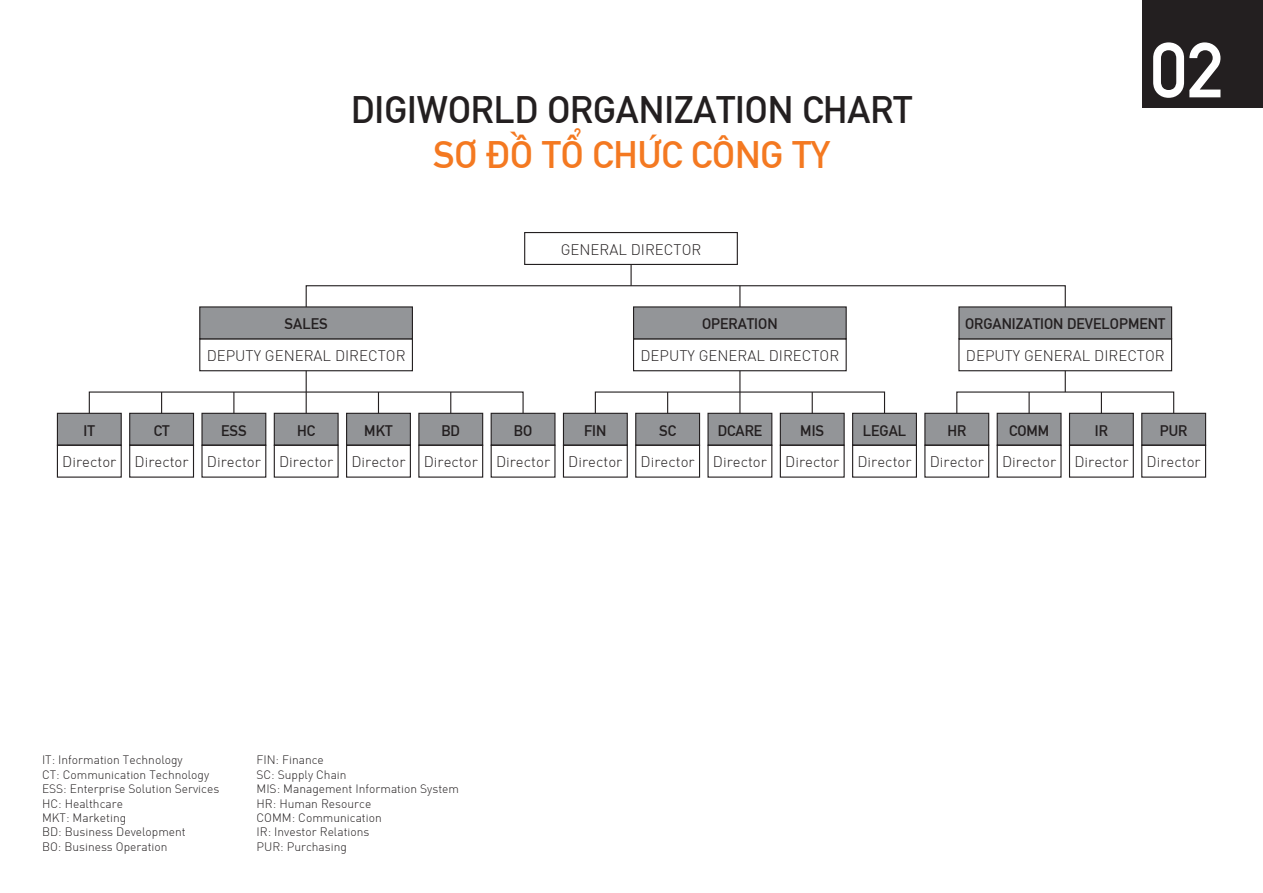
<style>
.page{position:relative;width:1263px;height:893px;background:#fff}
.page>*{position:absolute;margin:0;border:0;box-sizing:border-box;transform-origin:0 0}
.t1{font:76.5px "SFUDIN Mit Alt";color:#fff}
.t2{font:37.5px "SFUDIN Mit Alt";color:#231f20}
.t3{font:37.5px "SFUDIN Mit Alt";color:#f47921}
.t4{font:15px "SFUDIN Light";color:#231f20}
.t5{font:15px "SFUDIN Mit Alt";color:#231f20}
.t6{font:12px/14.4px "SFUDIN Light";color:#231f20}
</style>
<div class="page">
<div style="left:1142px;top:0;width:121px;height:108px;background:#231f20"></div>
<div style="left:57px;top:413px;width:65px;height:33px;background:#939598;border:1px solid #231f20"></div>
<div style="left:199px;top:338px;width:214px;height:33px;border:1px solid #231f20"></div>
<div style="left:633px;top:338px;width:214px;height:33px;border:1px solid #231f20"></div>
<div style="left:958px;top:338px;width:214px;height:33px;border:1px solid #231f20"></div>
<div style="left:199px;top:306px;width:214px;height:33px;background:#939598;border:1px solid #231f20"></div>
<div style="left:633px;top:306px;width:214px;height:33px;background:#939598;border:1px solid #231f20"></div>
<div style="left:958px;top:306px;width:214px;height:33px;background:#939598;border:1px solid #231f20"></div>
<div style="left:57px;top:445px;width:65px;height:33px;border:1px solid #231f20"></div>
<div style="left:129px;top:413px;width:65px;height:33px;background:#939598;border:1px solid #231f20"></div>
<div style="left:129px;top:445px;width:65px;height:33px;border:1px solid #231f20"></div>
<svg style="left:161px;top:392px;width:1px;height:21px"></svg>
<div style="left:201px;top:413px;width:65px;height:33px;background:#939598;border:1px solid #231f20"></div>
<div style="left:201px;top:445px;width:65px;height:33px;border:1px solid #231f20"></div>
<svg style="left:233px;top:392px;width:1px;height:21px"></svg>
<div style="left:274px;top:413px;width:65px;height:33px;background:#939598;border:1px solid #231f20"></div>
<div style="left:274px;top:445px;width:65px;height:33px;border:1px solid #231f20"></div>
<svg style="left:306px;top:371px;width:1px;height:42px"></svg>
<div style="left:346px;top:413px;width:65px;height:33px;background:#939598;border:1px solid #231f20"></div>
<div style="left:346px;top:445px;width:65px;height:33px;border:1px solid #231f20"></div>
<svg style="left:378px;top:392px;width:1px;height:21px"></svg>
<div style="left:418px;top:413px;width:65px;height:33px;background:#939598;border:1px solid #231f20"></div>
<div style="left:418px;top:445px;width:65px;height:33px;border:1px solid #231f20"></div>
<svg style="left:450px;top:392px;width:1px;height:21px"></svg>
<div style="left:491px;top:413px;width:64px;height:33px;background:#939598;border:1px solid #231f20"></div>
<div style="left:491px;top:445px;width:64px;height:33px;border:1px solid #231f20"></div>
<div style="left:563px;top:413px;width:65px;height:33px;background:#939598;border:1px solid #231f20"></div>
<div style="left:563px;top:445px;width:65px;height:33px;border:1px solid #231f20"></div>
<div style="left:635px;top:413px;width:65px;height:33px;background:#939598;border:1px solid #231f20"></div>
<div style="left:635px;top:445px;width:65px;height:33px;border:1px solid #231f20"></div>
<svg style="left:667px;top:392px;width:1px;height:21px"></svg>
<div style="left:707px;top:413px;width:65px;height:33px;background:#939598;border:1px solid #231f20"></div>
<div style="left:707px;top:445px;width:65px;height:33px;border:1px solid #231f20"></div>
<svg style="left:739px;top:371px;width:1px;height:42px"></svg>
<div style="left:524px;top:232px;width:214px;height:33px;border:1px solid #231f20"></div>
<hr style="left:630px;top:264px;width:2px;height:22px;background:#231f20">
<div style="left:780px;top:413px;width:65px;height:33px;background:#939598;border:1px solid #231f20"></div>
<div style="left:780px;top:445px;width:65px;height:33px;border:1px solid #231f20"></div>
<svg style="left:812px;top:392px;width:1px;height:21px"></svg>
<div style="left:852px;top:413px;width:65px;height:33px;background:#939598;border:1px solid #231f20"></div>
<div style="left:852px;top:445px;width:65px;height:33px;border:1px solid #231f20"></div>
<div style="left:924px;top:413px;width:65px;height:33px;background:#939598;border:1px solid #231f20"></div>
<div style="left:924px;top:445px;width:65px;height:33px;border:1px solid #231f20"></div>
<div style="left:997px;top:413px;width:64px;height:33px;background:#939598;border:1px solid #231f20"></div>
<div style="left:997px;top:445px;width:64px;height:33px;border:1px solid #231f20"></div>
<hr style="left:1028px;top:392px;width:2px;height:21px;background:#231f20">
<div style="left:1069px;top:413px;width:65px;height:33px;background:#939598;border:1px solid #231f20"></div>
<div style="left:1069px;top:445px;width:65px;height:33px;border:1px solid #231f20"></div>
<svg style="left:1101px;top:392px;width:1px;height:21px"></svg>
<svg style="left:1065px;top:371px;width:1px;height:21px"></svg>
<div style="left:306px;top:285px;width:760px;height:23px;border:1px solid #231f20"></div>
<svg style="left:739px;top:286px;width:1px;height:21px"></svg>
<div style="left:1141px;top:413px;width:65px;height:33px;background:#939598;border:1px solid #231f20"></div>
<div style="left:1141px;top:445px;width:65px;height:33px;border:1px solid #231f20"></div>
<h2 class="t2" style="left:351px;top:81px;width:563px">DIGIWORLD ORGANIZATION CHART</h2>
<h2 class="t3" style="left:433px;top:126px;width:398px">SƠ ĐỒ TỔ CHỨC CÔNG TY</h2>
<p class="t4" style="left:561px;top:237px;width:142px">GENERAL DIRECTOR</p>
<h1 class="t1" style="left:1150px;top:11px;width:75px">02</h1>
<p class="t5" style="left:285px;top:312px;width:45px">SALES</p>
<p class="t5" style="left:702px;top:312px;width:77px">OPERATION</p>
<p class="t5" style="left:965px;top:312px;width:202px">ORGANIZATION DEVELOPMENT</p>
<p class="t4" style="left:207px;top:344px;width:200px">DEPUTY GENERAL DIRECTOR</p>
<p class="t4" style="left:640px;top:344px;width:200px">DEPUTY GENERAL DIRECTOR</p>
<p class="t4" style="left:966px;top:344px;width:200px">DEPUTY GENERAL DIRECTOR</p>
<p class="t5" style="left:84px;top:418px;width:13px">IT</p>
<p class="t4" style="left:62px;top:450px;width:56px">Director</p>
<p class="t5" style="left:154px;top:418px;width:17px">CT</p>
<p class="t4" style="left:135px;top:450px;width:56px">Director</p>
<p class="t5" style="left:221px;top:418px;width:27px">ESS</p>
<p class="t4" style="left:207px;top:450px;width:56px">Director</p>
<p class="t5" style="left:297px;top:418px;width:20px">HC</p>
<p class="t4" style="left:279px;top:450px;width:56px">Director</p>
<p class="t5" style="left:364px;top:418px;width:30px">MKT</p>
<p class="t4" style="left:351px;top:450px;width:56px">Director</p>
<p class="t5" style="left:441px;top:418px;width:20px">BD</p>
<p class="t4" style="left:424px;top:450px;width:56px">Director</p>
<p class="t5" style="left:514px;top:418px;width:20px">BO</p>
<p class="t4" style="left:496px;top:450px;width:56px">Director</p>
<p class="t5" style="left:584px;top:418px;width:24px">FIN</p>
<p class="t4" style="left:568px;top:450px;width:56px">Director</p>
<p class="t5" style="left:659px;top:418px;width:18px">SC</p>
<p class="t4" style="left:641px;top:450px;width:56px">Director</p>
<p class="t5" style="left:718px;top:418px;width:46px">DCARE</p>
<p class="t4" style="left:713px;top:450px;width:56px">Director</p>
<p class="t5" style="left:800px;top:418px;width:25px">MIS</p>
<p class="t4" style="left:785px;top:450px;width:56px">Director</p>
<p class="t5" style="left:863px;top:418px;width:45px">LEGAL</p>
<p class="t4" style="left:857px;top:450px;width:56px">Director</p>
<p class="t5" style="left:947px;top:418px;width:20px">HR</p>
<p class="t4" style="left:930px;top:450px;width:56px">Director</p>
<p class="t5" style="left:1009px;top:418px;width:42px">COMM</p>
<p class="t4" style="left:1002px;top:450px;width:56px">Director</p>
<p class="t5" style="left:1095px;top:418px;width:15px">IR</p>
<p class="t4" style="left:1074px;top:450px;width:56px">Director</p>
<p class="t5" style="left:1160px;top:418px;width:29px">PUR</p>
<p class="t4" style="left:1147px;top:450px;width:56px">Director</p>
<p class="t6" style="left:42px;top:752px;width:179px">IT: Information Technology<br>CT: Communication Technology<br>ESS: Enterprise Solution Services<br>HC: Healthcare<br>MKT: Marketing<br>BD: Business Development<br>BO: Business Operation</p>
<p class="t6" style="left:257px;top:752px;width:204px">FIN: Finance<br>SC: Supply Chain<br>MIS: Management Information System<br>HR: Human Resource<br>COMM: Communication<br>IR: Investor Relations<br>PUR: Purchasing</p>
</div>
